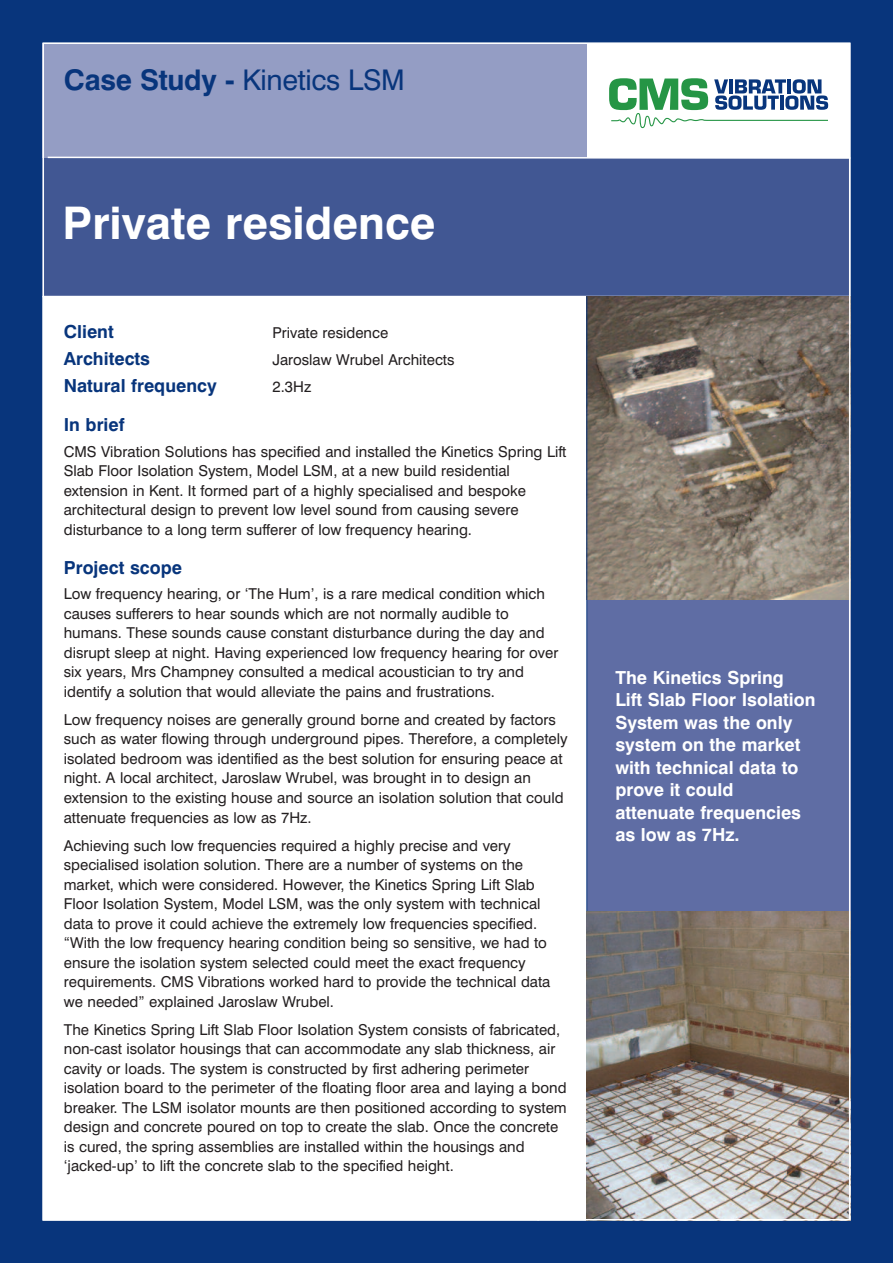
<style>
.page{position:relative;width:893px;height:1263px;background:#08357c}
.page>*{position:absolute;margin:0;border:0;box-sizing:border-box;transform-origin:0 0}
.t1{font:700 45px "Swiss 721 BT";color:#fff}
.t2{font:28.5px "Swiss 721 BT";letter-spacing:-.01em;color:#08357c}
.t3{font:700 18px/22.5px "Swiss 721 BT";color:#fff}
.t4{font:700 18px "Swiss 721 BT";color:#08357c}
.t5{font:15px/19.5px "Swiss 721 BT";color:#231f20}
.s1{font-weight:700}
</style>
<div class="page">
<div style="left:44px;top:44px;width:805px;height:1175px;background:#fff"></div>
<div style="left:43px;top:43px;width:544px;height:114px;background:#949dc4"></div>
<div style="left:43px;top:158px;width:807px;height:138px;background:#415793"></div>
<svg style="left:46px;top:156px;width:805px;height:4px"></svg>
<svg style="left:609px;top:78px;width:219px;height:50px"></svg>
<div style="left:587px;top:601px;width:263px;height:312px;background:#5f6da4"></div>
<img style="left:587px;top:296px;width:260px;height:303px">
<hr style="left:583px;top:911px;width:267px;height:2px;background:#fff">
<hr style="left:586px;top:296px;width:1px;height:947px;background:#08357c">
<img style="left:587px;top:912px;width:260px;height:305px">
<h2 class="t2" style="left:64px;top:70px;width:342px"><span class="s1">Case Study -</span> Kinetics LSM</h2>
<h1 class="t1" style="left:62px;top:207px;width:375px">Private residence</h1>
<p class="t4" style="left:64px;top:325px;width:51px">Client</p>
<p class="t5" style="left:272px;top:324px;width:117px">Private residence</p>
<p class="t4" style="left:64px;top:352px;width:88px">Architects</p>
<p class="t5" style="left:272px;top:351px;width:184px">Jaroslaw Wrubel Architects</p>
<p class="t4" style="left:64px;top:379px;width:154px">Natural frequency</p>
<p class="t5" style="left:273px;top:378px;width:40px">2.3Hz</p>
<p class="t4" style="left:64px;top:418px;width:62px">In brief</p>
<p class="t5" style="left:64px;top:443px;width:504px">CMS Vibration Solutions has specified and installed the Kinetics Spring Lift Slab Floor Isolation System, Model LSM, at a new build residential extension in Kent. It formed part of a highly specialised and bespoke architectural design to prevent low level sound from causing severe disturbance to a long term sufferer of low frequency hearing.</p>
<p class="t4" style="left:64px;top:561px;width:120px">Project scope</p>
<p class="t5" style="left:64px;top:586px;width:496px">Low frequency hearing, or ‘The Hum’, is a rare medical condition which causes sufferers to hear sounds which are not normally audible to humans. These sounds cause constant disturbance during the day and disrupt sleep at night. Having experienced low frequency hearing for over six years, Mrs Champney consulted a medical acoustician to try and identify a solution that would alleviate the pains and frustrations.</p>
<p class="t5" style="left:64px;top:711px;width:506px">Low frequency noises are generally ground borne and created by factors such as water flowing through underground pipes. Therefore, a completely isolated bedroom was identified as the best solution for ensuring peace at night. A local architect, Jaroslaw Wrubel, was brought in to design an extension to the existing house and source an isolation solution that could attenuate frequencies as low as 7Hz.</p>
<p class="t5" style="left:64px;top:837px;width:488px">Achieving such low frequencies required a highly precise and very specialised isolation solution. There are a number of systems on the market, which were considered. However, the Kinetics Spring Lift Slab Floor Isolation System, Model LSM, was the only system with technical data to prove it could achieve the extremely low frequencies specified. “With the low frequency hearing condition being so sensitive, we had to ensure the isolation system selected could meet the exact frequency requirements. CMS Vibrations worked hard to provide the technical data we needed” explained Jaroslaw Wrubel.</p>
<p class="t5" style="left:64px;top:1021px;width:504px">The Kinetics Spring Lift Slab Floor Isolation System consists of fabricated, non-cast isolator housings that can accommodate any slab thickness, air cavity or loads. The system is constructed by first adhering perimeter isolation board to the perimeter of the floating floor area and laying a bond breaker. The LSM isolator mounts are then positioned according to system design and concrete poured on top to create the slab. Once the concrete is cured, the spring assemblies are installed within the housings and ‘jacked-up’ to lift the concrete slab to the specified height.</p>
<p class="t3" style="left:615px;top:668px;width:202px">The Kinetics Spring<br>Lift Slab Floor Isolation<br>System was the only system on the market with technical data to prove it could attenuate frequencies as low as 7Hz.</p>
</div>
